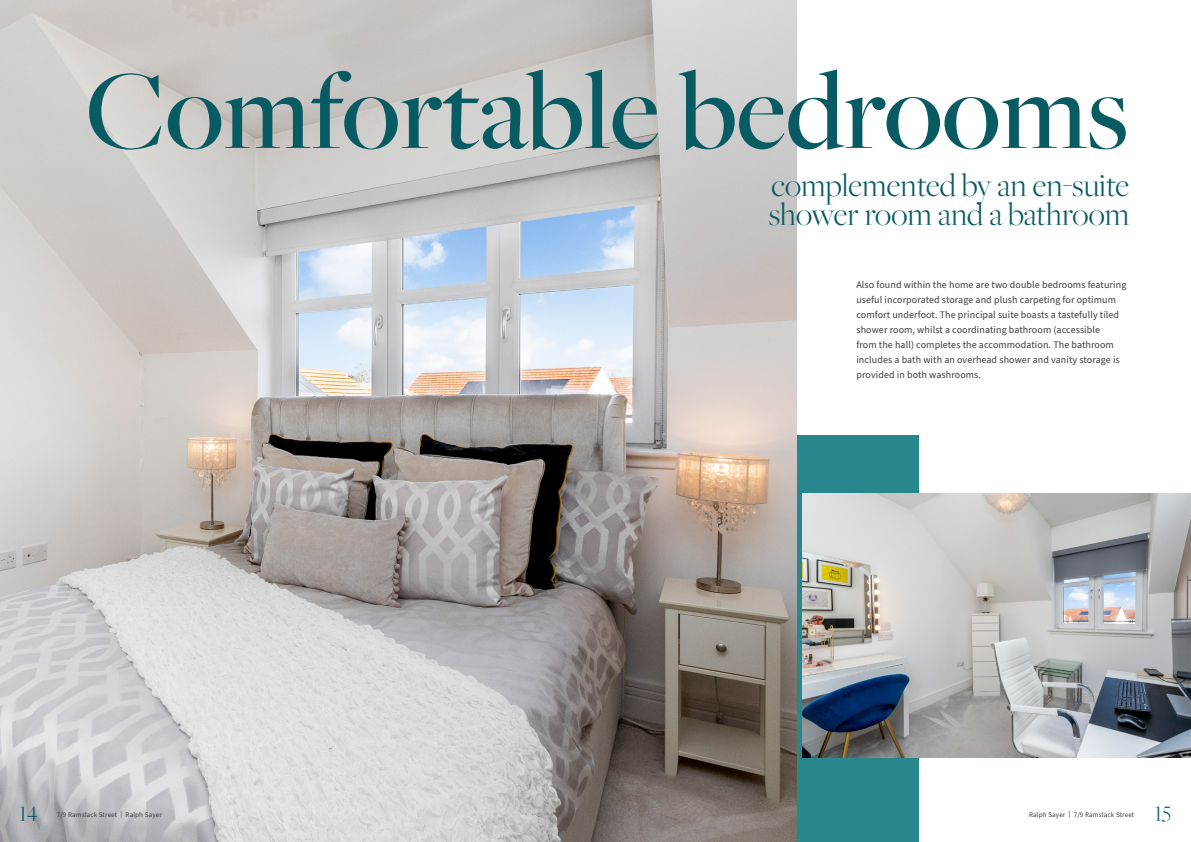
<style>
.page{position:relative;width:1191px;height:842px;background:#fff}
.page>*{position:absolute;margin:0;border:0;box-sizing:border-box;transform-origin:0 0}
.t1{font:500 116.4px "Freight Big Pro";color:#095b63}
.t2{font:300 34px/29px "Freight Big Pro";color:#095b63}
.t3{font:300 23px "Freight Big Pro";color:#095b63}
.t4{font:10px/15px "Source Sans Pro";letter-spacing:.01em;color:#3c3c3b}
.t5{font:7px "Source Sans Pro";letter-spacing:.02em;color:#3c3c3b}
.s1{font-weight:900;color:#499197}
</style>
<div class="page">
<div style="left:767px;top:435px;width:151px;height:407px;background:#28868d"></div>
<img style="left:0;top:0;width:797px;height:842px">
<img style="left:802px;top:493px;width:389px;height:264px">
<p class="t1" style="left:86px;top:34px;width:1044px">Comfortable bedrooms</p>
<p class="t2" style="left:768px;top:170px;width:362px">complemented by an en-suite shower room and a bathroom</p>
<p class="t4" style="left:856px;top:278px;width:271px">Also found within the home are two double bedrooms featuring useful incorporated storage and plush carpeting for optimum comfort underfoot. The principal suite boasts a tastefully tiled shower room, whilst a coordinating bathroom (accessible<br>from the hall) completes the accommodation. The bathroom includes a bath with an overhead shower and vanity storage is provided in both washrooms.</p>
<h3 class="t3" style="left:19px;top:798px;width:20px">14</h3>
<p class="t5" style="left:57px;top:810px;width:107px">7/9 Ramslack Street <span class="s1">|</span> Ralph Sayer</p>
<p class="t5" style="left:1068px;top:810px;width:67px"><span class="s1">|</span> 7/9 Ramslack Street</p>
<p class="t5" style="left:1029px;top:810px;width:38px">Ralph Sayer</p>
<h3 class="t3" style="left:1154px;top:798px;width:18px">15</h3>
</div>
